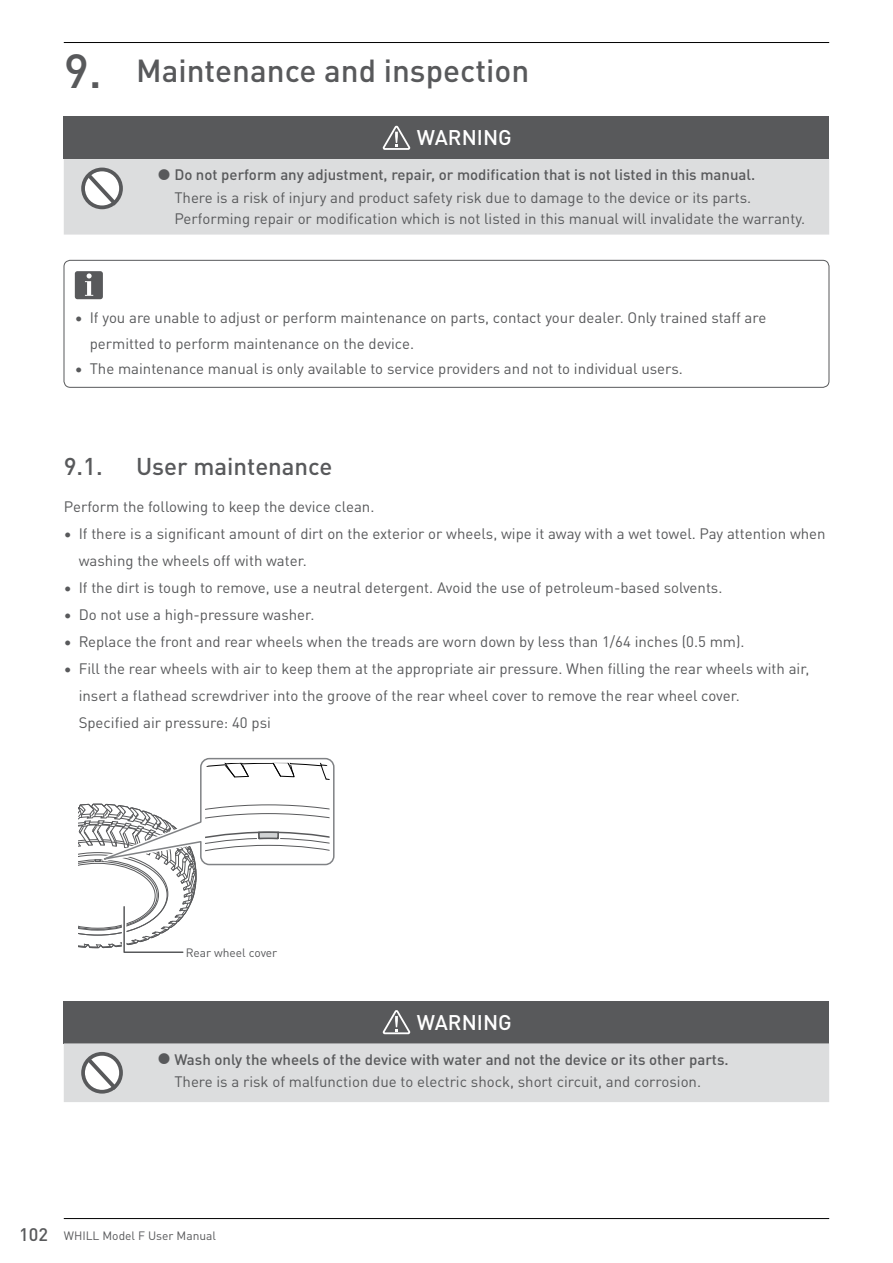
<style>
.page{position:relative;width:893px;height:1263px;background:#fff}
.page>*{position:absolute;margin:0;border:0;box-sizing:border-box;transform-origin:0 0}
.t1{font:500 31.5px "DIN Pro";color:#58595b}
.t2{font:500 24px "DIN Pro";color:#58595b}
.t3{font:500 21px "DIN Pro";letter-spacing:-.005em;color:#fff}
.t4{font:15px/27px "DIN Pro";color:#58595b}
.t5{font:500 15px "DIN Pro";color:#58595b}
.t6{font:12px "DIN Pro";color:#58595b}
.s1{font-size:47.25px}
.s2{font-weight:500;font-size:18px}
</style>
<div class="page">
<hr style="left:64px;top:1218px;width:765px;height:1px;background:#000">
<hr style="left:64px;top:42px;width:765px;height:1px;background:#000">
<div style="left:64px;top:117px;width:765px;height:42px;background:#58595b"></div>
<div style="left:64px;top:159px;width:765px;height:76px;background:#dcddde"></div>
<svg style="left:382px;top:125px;width:29px;height:25px"></svg>
<svg style="left:81px;top:168px;width:42px;height:41px"></svg>
<div style="left:75px;top:271px;width:28px;height:28px;background:#58595b;border-radius:3px"></div>
<svg style="left:85px;top:273px;width:8px;height:23px"></svg>
<div style="left:64px;top:260px;width:765px;height:127px;border:1px solid #58595b;border-radius:6px"></div>
<svg style="left:79px;top:757px;width:256px;height:196px"></svg>
<div style="left:64px;top:1001px;width:765px;height:42px;background:#58595b"></div>
<div style="left:64px;top:1043px;width:765px;height:59px;background:#dcddde"></div>
<svg style="left:382px;top:1010px;width:29px;height:25px"></svg>
<svg style="left:81px;top:1052px;width:42px;height:41px"></svg>
<svg style="left:159px;top:169px;width:10px;height:11px"></svg>
<svg style="left:159px;top:1053px;width:10px;height:11px"></svg>
<h1 class="t1" style="left:64px;top:47px;width:467px"><span class="s1">9.</span> Maintenance and inspection</h1>
<h3 class="t3" style="left:417px;top:121px;width:96px">WARNING</h3>
<p class="t5" style="left:174px;top:163px;width:582px">Do not perform any adjustment, repair, or modification that is not listed in this manual.</p>
<p class="t4" style="left:174px;top:186px;width:632px;line-height:21px">There is a risk of injury and product safety risk due to damage to the device or its parts.<br>Performing repair or modification which is not listed in this manual will invalidate the warranty.</p>
<p class="t4" style="left:90px;top:304px;width:678px;line-height:25.5px;text-indent:-15px">• If you are unable to adjust or perform maintenance on parts, contact your dealer. Only trained staff are permitted to perform maintenance on the device.</p>
<p class="t4" style="left:75px;top:354px;width:609px">• The maintenance manual is only available to service providers and not to individual users.</p>
<h2 class="t2" style="left:64px;top:447px;width:40px">9.1.</h2>
<h2 class="t2" style="left:136px;top:447px;width:198px">User maintenance</h2>
<p class="t4" style="left:64px;top:492px;width:312px">Perform the following to keep the device clean.</p>
<p class="t4" style="left:79px;top:519px;width:748px;text-indent:-15px">• If there is a significant amount of dirt on the exterior or wheels, wipe it away with a wet towel. Pay attention when washing the wheels off with water.</p>
<p class="t4" style="left:64px;top:573px;width:660px">• If the dirt is tough to remove, use a neutral detergent. Avoid the use of petroleum-based solvents.</p>
<p class="t4" style="left:64px;top:600px;width:252px">• Do not use a high-pressure washer.</p>
<p class="t4" style="left:64px;top:627px;width:682px">• Replace the front and rear wheels when the treads are worn down by less than 1/64 inches (0.5 mm).</p>
<p class="t4" style="left:79px;top:654px;width:732px;text-indent:-15px">• Fill the rear wheels with air to keep them at the appropriate air pressure. When filling the rear wheels with air, insert a flathead screwdriver into the groove of the rear wheel cover to remove the rear wheel cover.<br>Specified air pressure: 40 psi</p>
<p class="t6" style="left:186px;top:943px;width:93px">Rear wheel cover</p>
<h3 class="t3" style="left:417px;top:1006px;width:96px">WARNING</h3>
<p class="t5" style="left:174px;top:1048px;width:556px">Wash only the wheels of the device with water and not the device or its other parts.</p>
<p class="t4" style="left:174px;top:1067px;width:528px">There is a risk of malfunction due to electric shock, short circuit, and corrosion.</p>
<p class="t6" style="left:19px;top:1226px;width:198px"><span class="s2">102</span> WHILL Model F User Manual</p>
</div>
